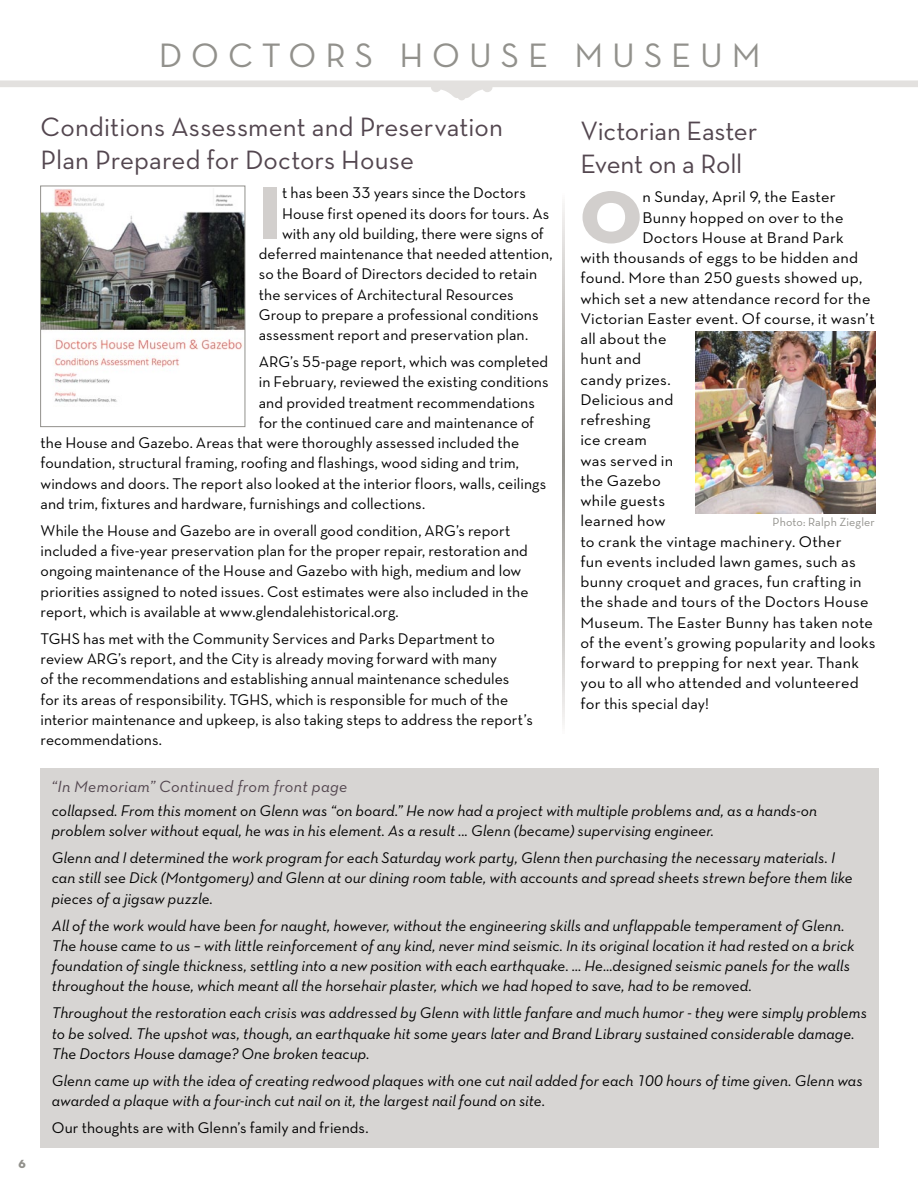
<style>
.page{position:relative;width:918px;height:1188px;background:#fff}
.page>*{position:absolute;margin:0;border:0;box-sizing:border-box;transform-origin:0 0}
.t1{font:75.3px "Neutraface Display Titling";color:#d2cfcd}
.t2{font:75.3px "Neutraface Display Titling";color:#d2cfcd;scale:1.04 1}
.t3{font:34.5px "Neutraface Text";color:#92918c}
.t4{font:27px/33px "Neutraface Text";color:#53464f}
.t5{font:italic 16.5px "Neutraface Text";letter-spacing:.02em;color:#53464f}
.t6{font:15.75px/20.2px "Neutraface Text";letter-spacing:.005em;color:#000}
.t7{font:italic 15.75px/20.2px "Neutraface Text";letter-spacing:.005em;color:#000}
.t8{font:15.75px "Neutraface Text";letter-spacing:.005em;color:#000;scale:1.04 1}
.t9{font:12px "Neutraface Text";letter-spacing:.005em;color:#92918c}
.t10{font:12px "Neutraface Display Titling";color:#92918c}
</style>
<div class="page">
<svg style="left:0;top:80px;width:918px;height:20px"></svg>
<img style="left:42px;top:189px;width:201px;height:213px">
<div style="left:40px;top:186px;width:205px;height:241px;border:1px solid #92918c"></div>
<img style="left:695px;top:332px;width:181px;height:181px">
<div style="left:40px;top:768px;width:838px;height:380px;background:#d7d5d3"></div>
<svg style="left:562px;top:203px;width:3px;height:522px;background:#c0bfbc"></svg>
<h2 class="t3" style="left:159px;top:34px;width:64px">D octors</h2>
<h2 class="t3" style="left:399px;top:34px;width:30px">house</h2>
<h2 class="t3" style="left:574px;top:34px;width:32px">museum</h2>
<p class="t10" style="left:18px;top:1157px;width:9px">6</p>
<h3 class="t4" style="left:41px;top:110px;width:464px">Conditions Assessment and Preservation<br>Plan Prepared for Doctors House</h3>
<h3 class="t4" style="left:581px;top:114px;width:178px">Victorian Easter<br>Event on a Roll</h3>
<h1 class="t1" style="left:259px;top:166px;width:25px">I</h1>
<p class="t6" style="left:282px;top:183px;width:245px">t has been 33 years since the Doctors</p>
<h1 class="t2" style="left:580px;top:170px;width:60px">O</h1>
<p class="t8" style="left:643px;top:187px;width:187px">n Sunday, April 9, the Easter</p>
<p class="t6" style="left:282px;top:203px;width:269px">House first opened its doors for tours. As</p>
<p class="t6" style="left:282px;top:223px;width:263px">with any old building, there were signs of</p>
<p class="t6" style="left:259px;top:243px;width:295px">deferred maintenance that needed attention,</p>
<p class="t6" style="left:259px;top:264px;width:280px">so the Board of Directors decided to retain</p>
<p class="t6" style="left:259px;top:284px;width:256px">the services of Architectural Resources</p>
<p class="t6" style="left:259px;top:304px;width:281px">Group to prepare a professional conditions</p>
<p class="t6" style="left:259px;top:324px;width:271px">assessment report and preservation plan.</p>
<p class="t6" style="left:259px;top:351px;width:291px">ARG’s 55-page report, which was completed</p>
<p class="t6" style="left:259px;top:372px;width:291px">in February, reviewed the existing conditions</p>
<p class="t6" style="left:259px;top:392px;width:278px">and provided treatment recommendations</p>
<p class="t6" style="left:259px;top:412px;width:277px">for the continued care and maintenance of</p>
<p class="t6" style="left:41px;top:432px;width:480px">the House and Gazebo. Areas that were thoroughly assessed included the</p>
<p class="t6" style="left:41px;top:453px;width:480px">foundation, structural framing, roofing and flashings, wood siding and trim,</p>
<p class="t6" style="left:41px;top:473px;width:507px">windows and doors. The report also looked at the interior floors, walls, ceilings</p>
<p class="t6" style="left:41px;top:493px;width:386px">and trim, fixtures and hardware, furnishings and collections.</p>
<p class="t6" style="left:41px;top:520px;width:489px">While the House and Gazebo are in overall good condition, ARG’s report included a five-year preservation plan for the proper repair, restoration and ongoing maintenance of the House and Gazebo with high, medium and low priorities assigned to noted issues. Cost estimates were also included in the report, which is available at www.glendalehistorical.org.</p>
<p class="t6" style="left:41px;top:628px;width:494px">TGHS has met with the Community Services and Parks Department to review ARG’s report, and the City is already moving forward with many<br>of the recommendations and establishing annual maintenance schedules<br>for its areas of responsibility. TGHS, which is responsible for much of the interior maintenance and upkeep, is also taking steps to address the report’s recommendations.</p>
<p class="t8" style="left:643px;top:207px;width:195px">Bunny hopped on over to the</p>
<p class="t8" style="left:643px;top:228px;width:195px">Doctors House at Brand Park</p>
<p class="t8" style="left:580px;top:248px;width:269px">with thousands of eggs to be hidden and</p>
<p class="t8" style="left:580px;top:268px;width:272px">found. More than 250 guests showed up,</p>
<p class="t8" style="left:580px;top:288px;width:280px">which set a new attendance record for the</p>
<p class="t8" style="left:580px;top:309px;width:285px">Victorian Easter event. Of course, it wasn’t</p>
<p class="t8" style="left:580px;top:329px;width:84px">all about the</p>
<p class="t8" style="left:580px;top:349px;width:60px">hunt and</p>
<p class="t8" style="left:580px;top:369px;width:88px">candy prizes.</p>
<p class="t8" style="left:580px;top:390px;width:91px">Delicious and</p>
<p class="t8" style="left:580px;top:410px;width:69px">refreshing</p>
<p class="t8" style="left:580px;top:430px;width:65px">ice cream</p>
<p class="t8" style="left:580px;top:450px;width:91px">was served in</p>
<p class="t8" style="left:580px;top:471px;width:79px">the Gazebo</p>
<p class="t8" style="left:580px;top:491px;width:83px">while guests</p>
<p class="t8" style="left:580px;top:511px;width:84px">learned how</p>
<p class="t8" style="left:580px;top:531px;width:252px">to crank the vintage machinery. Other</p>
<p class="t8" style="left:580px;top:552px;width:266px">fun events included lawn games, such as</p>
<p class="t8" style="left:580px;top:572px;width:272px">bunny croquet and graces, fun crafting in</p>
<p class="t8" style="left:580px;top:592px;width:279px">the shade and tours of the Doctors House</p>
<p class="t8" style="left:580px;top:612px;width:283px">Museum. The Easter Bunny has taken note</p>
<p class="t8" style="left:580px;top:633px;width:285px">of the event’s growing popularity and looks</p>
<p class="t8" style="left:580px;top:653px;width:269px">forward to prepping for next year. Thank</p>
<p class="t8" style="left:580px;top:673px;width:269px">you to all who attended and volunteered</p>
<p class="t8" style="left:580px;top:693px;width:125px">for this special day!</p>
<p class="t9" style="left:773px;top:515px;width:104px">Photo: Ralph Ziegler</p>
<p class="t5" style="left:51px;top:776px;width:298px">“In Memoriam” Continued from front page</p>
<p class="t7" style="left:52px;top:800px;width:767px">collapsed. From this moment on Glenn was “on board.” He now had a project with multiple problems and, as a hands-on problem solver without equal, he was in his element. As a result ... Glenn (became) supervising engineer.</p>
<p class="t7" style="left:52px;top:847px;width:802px">Glenn and I determined the work program for each Saturday work party, Glenn then purchasing the necessary materials. I can still see Dick (Montgomery) and Glenn at our dining room table, with accounts and spread sheets strewn before them like pieces of a jigsaw puzzle.</p>
<p class="t7" style="left:52px;top:915px;width:804px">All of the work would have been for naught, however, without the engineering skills and unflappable temperament of Glenn.<br>The house came to us – with little reinforcement of any kind, never mind seismic. In its original location it had rested on a brick foundation of single thickness, settling into a new position with each earthquake. … He…designed seismic panels for the walls throughout the house, which meant all the horsehair plaster, which we had hoped to save, had to be removed.</p>
<p class="t7" style="left:52px;top:1003px;width:817px">Throughout the restoration each crisis was addressed by Glenn with little fanfare and much humor - they were simply problems to be solved. The upshot was, though, an earthquake hit some years later and Brand Library sustained considerable damage.<br>The Doctors House damage? One broken teacup.</p>
<p class="t7" style="left:52px;top:1070px;width:813px">Glenn came up with the idea of creating redwood plaques with one cut nail added for each 100 hours of time given. Glenn was awarded a plaque with a four-inch cut nail on it, the largest nail found on site.</p>
<p class="t6" style="left:52px;top:1117px;width:318px">Our thoughts are with Glenn’s family and friends.</p>
</div>
